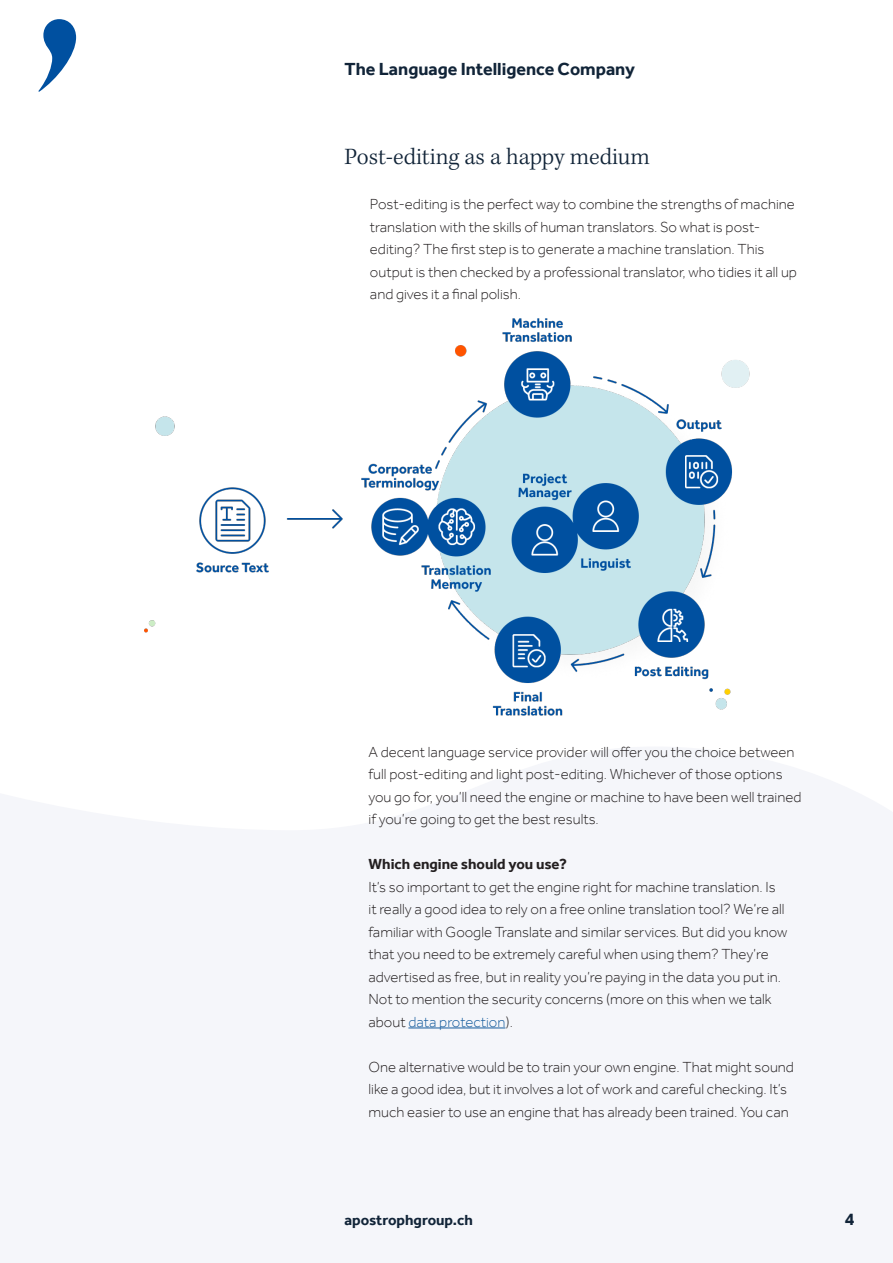
<style>
.page{position:relative;width:893px;height:1263px;background:#fff}
.page>*{position:absolute;margin:0;border:0;box-sizing:border-box;transform-origin:0 0}
._02_Zwischentitel{font:300 24px "Kepler Std";color:#112438}
.t1{font:700 18px "Effra";color:#112438}
._03_Fliesstext{font:300 15px/22.5px "Effra";color:#231f20}
._02a_Zwischentitel{font:700 15px "Effra";color:#231f20}
.t2{font:700 15px "Effra";color:#112438}
.s1{color:#175d9e}
</style>
<div class="page">
<svg style="left:38px;top:19px;width:38px;height:73px"></svg>
<img style="left:144px;top:318px;width:606px;height:398px">
<hr style="left:408px;top:1027px;width:97px;height:1px;background:#175d9e">
<p class="t1" style="left:344px;top:59px;width:292px">The Language Intelligence Company</p>
<p class="_02_Zwischentitel" style="left:344px;top:143px;width:307px">Post-editing as a happy medium</p>
<p class="_03_Fliesstext" style="left:370px;top:193px;width:429px">Post-editing is the perfect way to combine the strengths of machine translation with the skills of human translators. So what is post&shy;editing? The first step is to generate a machine translation. This output is then checked by a professional translator, who tidies it all up and gives it a final polish.</p>
<p class="_03_Fliesstext" style="left:369px;top:740px;width:434px">A decent language service provider will offer you the choice between full post-editing and light post-editing. Whichever of those options you go for, you’ll need the engine or machine to have been well trained if you’re going to get the best results.</p>
<p class="_02a_Zwischentitel" style="left:369px;top:855px;width:200px">Which engine should you use?</p>
<p class="_03_Fliesstext" style="left:369px;top:875px;width:420px">It’s so important to get the engine right for machine translation. Is it really a good idea to rely on a free online translation tool? We’re all familiar with Google Translate and similar services. But did you know that you need to be extremely careful when using them? They’re advertised as free, but in reality you’re paying in the data you put in.<br>Not to mention the security concerns (more on this when we talk about <span class="s1">data protection</span>).</p>
<p class="_03_Fliesstext" style="left:369px;top:1055px;width:427px">One alternative would be to train your own engine. That might sound like a good idea, but it involves a lot of work and careful checking. It’s much easier to use an engine that has already been trained. You can</p>
<p class="t2" style="left:344px;top:1211px;width:130px">apostrophgroup.ch</p>
<p class="t1" style="left:845px;top:1208px;width:11px">4</p>
</div>
